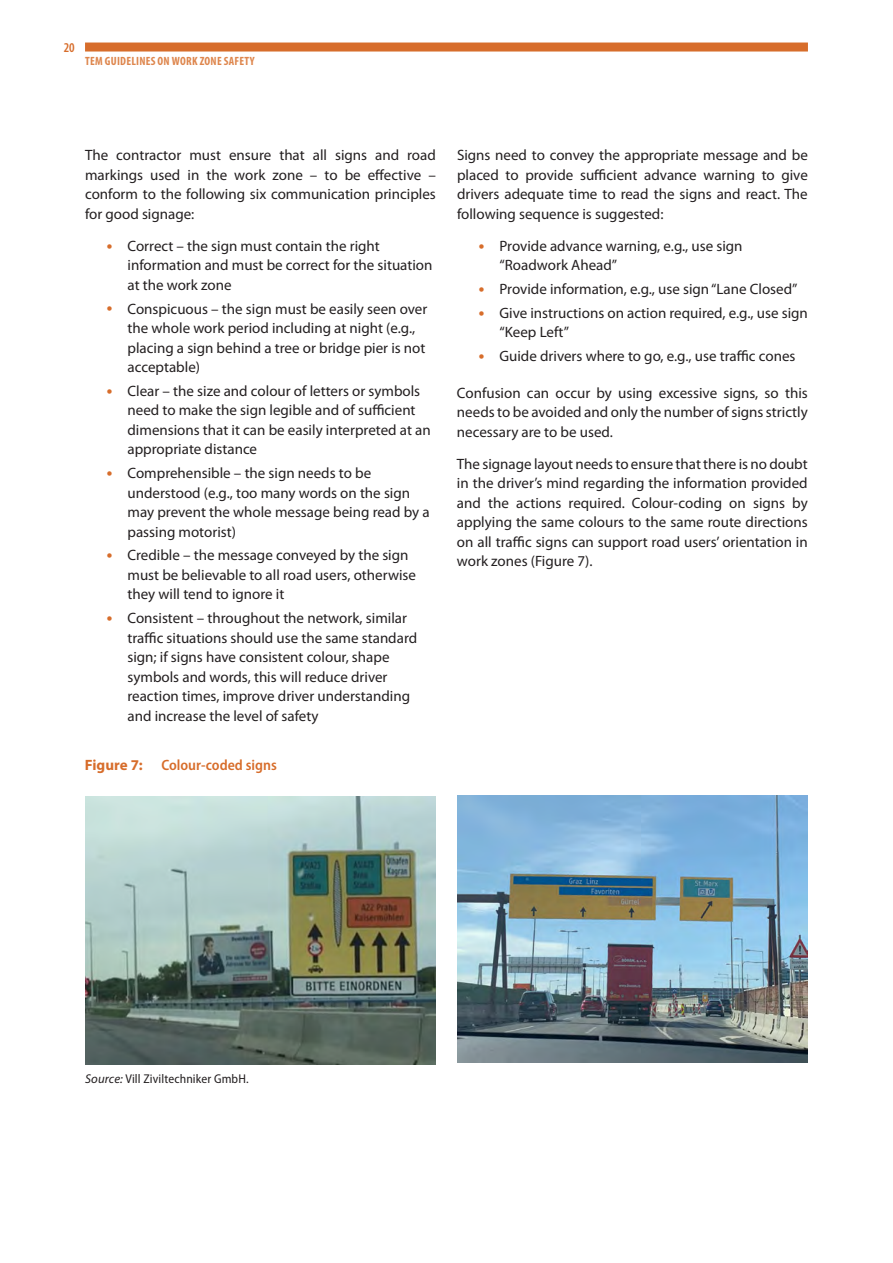
<style>
.page{position:relative;width:893px;height:1263px;background:#fff}
.page>*{position:absolute;margin:0;border:0;box-sizing:border-box;transform-origin:0 0}
.t1{font:15px/19.5px "Myriad Pro";color:#231f20}
.t2{font:600 semi-condensed 15px "Myriad Pro";color:#d76d2b}
.t3{font:600 condensed 13.5px "Myriad Pro";color:#d76d2b}
.t4{font:semi-condensed 12.75px "Myriad Pro";letter-spacing:.01em;color:#231f20}
.t5{font:700 condensed 12px "Myriad Pro";letter-spacing:.02em;color:#de864d}
.s1{font-weight:700;font-stretch:normal}
.s2{font-style:italic;font-stretch:normal}
</style>
<div class="page">
<div style="left:85px;top:43px;width:723px;height:9px;background:#d76d2b"></div>
<img style="left:85px;top:796px;width:351px;height:268px">
<img style="left:457px;top:795px;width:351px;height:268px">
<p class="t3" style="left:64px;top:39px;width:13px">20</p>
<p class="t5" style="left:85px;top:53px;width:171px">TEM GUIDELINES ON WORK ZONE SAFETY</p>
<p class="t1" style="left:85px;top:145px;width:352px;text-align:justify">The contractor must ensure that all signs and road markings used in the work zone – to be effective – conform to the following six communication principles for good signage:</p>
<p class="t1" style="left:128px;top:236px;width:306px">Correct – the sign must contain the right information and must be correct for the situation at the work zone</p>
<p class="t1" style="left:128px;top:299px;width:301px">Conspicuous – the sign must be easily seen over the whole work period including at night (e.g., placing a sign behind a tree or bridge pier is not acceptable)</p>
<p class="t1" style="left:128px;top:381px;width:305px">Clear – the size and colour of letters or symbols need to make the sign legible and of sufficient dimensions that it can be easily interpreted at an appropriate distance</p>
<p class="t1" style="left:128px;top:463px;width:304px">Comprehensible – the sign needs to be understood (e.g., too many words on the sign may prevent the whole message being read by a passing motorist)</p>
<p class="t1" style="left:127px;top:545px;width:290px">Credible – the message conveyed by the sign must be believable to all road users, otherwise they will tend to ignore it</p>
<p class="t1" style="left:127px;top:608px;width:291px">Consistent – throughout the network, similar traffic situations should use the same standard sign; if signs have consistent colour, shape symbols and words, this will reduce driver reaction times, improve driver understanding and increase the level of safety</p>
<p class="t2" style="left:85px;top:755px;width:193px"><span class="s1">Figure 7:</span> Colour-coded signs</p>
<p class="t1" style="left:457px;top:145px;width:352px;text-align:justify">Signs need to convey the appropriate message and be placed to provide sufficient advance warning to give drivers adequate time to read the signs and react. The following sequence is suggested:</p>
<p class="t1" style="left:500px;top:236px;width:244px">Provide advance warning, e.g., use sign “Roadwork Ahead”</p>
<p class="t1" style="left:499px;top:277px;width:310px;line-height:23.7px">Provide information, e.g., use sign “Lane Closed”<br>Give instructions on action required, e.g., use sign</p>
<p class="t1" style="left:499px;top:320px;width:298px;line-height:23.7px">“Keep Left”<br>Guide drivers where to go, e.g., use traffic cones</p>
<p class="t1" style="left:457px;top:383px;width:352px;text-align:justify">Confusion can occur by using excessive signs, so this needs to be avoided and only the number of signs strictly necessary are to be used.</p>
<p class="t1" style="left:457px;top:454px;width:352px;text-align:justify">The signage layout needs to ensure that there is no doubt in the driver’s mind regarding the information provided and the actions required. Colour-coding on signs by applying the same colours to the same route directions on all traffic signs can support road users’ orientation in work zones (Figure 7).</p>
<p class="t4" style="left:85px;top:1071px;width:165px"><span class="s2">Source:</span> Vill Ziviltechniker GmbH.</p>
</div>
